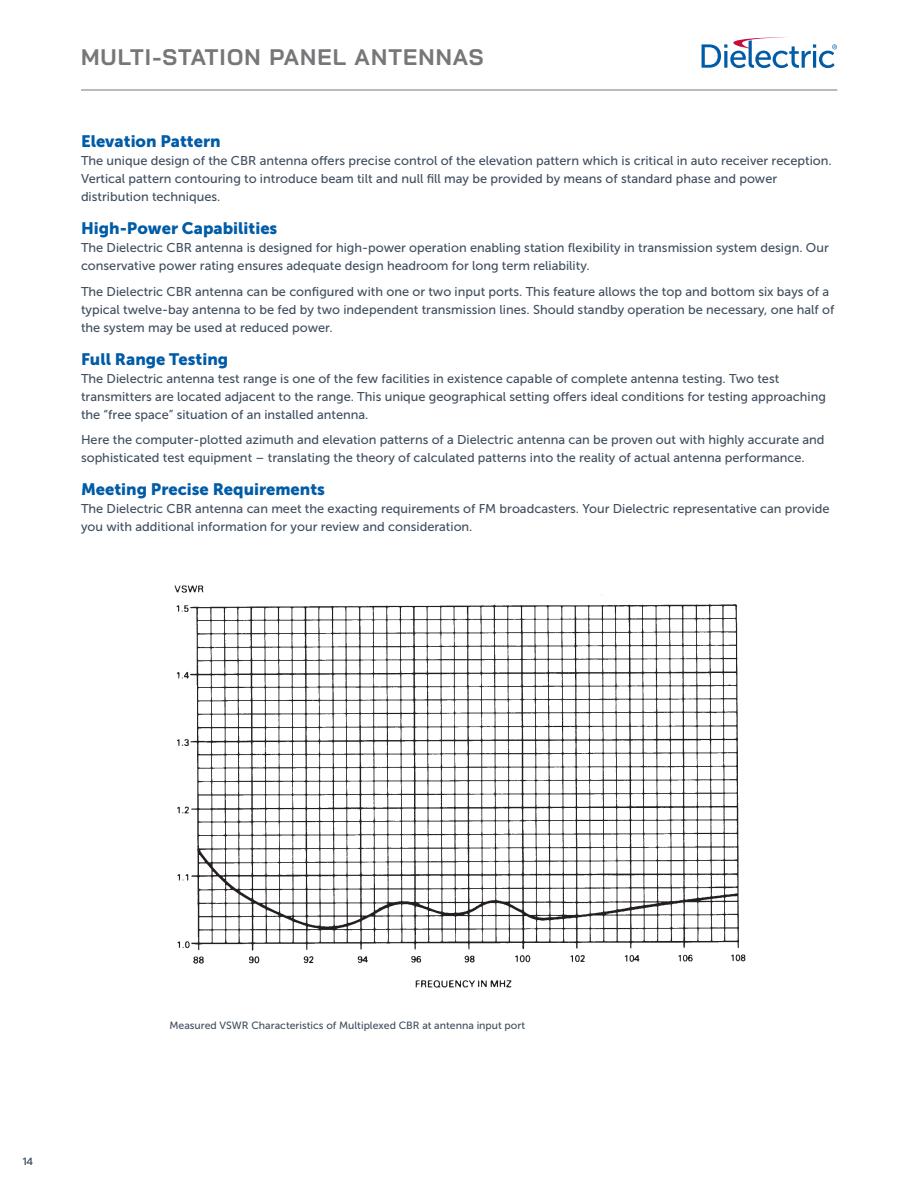
<style>
.page{position:relative;width:918px;height:1188px;background:#fff}
.page>*{position:absolute;margin:0;border:0;box-sizing:border-box;transform-origin:0 0}
.t1{font:700 22.5px "Bai Jamjuree";letter-spacing:.05em;color:#77777a}
.t2{font:16.5px "Museo Sans 900";color:#005ca7}
.t3{font:12.75px/18px "Museo Sans 500";color:#414f5f}
.t4{font:10.5px "Museo Sans 500";color:#414f5f}
.t5{font:600 10.5px "Bai Jamjuree";color:#414f5f}
</style>
<div class="page">
<hr style="left:81px;top:90px;width:756px;height:1px;background:#77777a">
<svg style="left:702px;top:37px;width:135px;height:31px"></svg>
<img style="left:174px;top:585px;width:572px;height:403px">
<p class="t1" style="left:81px;top:44px;width:404px">MULTI-STATION PANEL ANTENNAS</p>
<p class="t2" style="left:81px;top:132px;width:141px">Elevation Pattern</p>
<p class="t3" style="left:81px;top:152px;width:752px">The unique design of the CBR antenna offers precise control of the elevation pattern which is critical in auto receiver reception.<br>Vertical pattern contouring to introduce beam tilt and null fill may be provided by means of standard phase and power distribution techniques.</p>
<p class="t2" style="left:81px;top:219px;width:198px">High-Power Capabilities</p>
<p class="t3" style="left:81px;top:239px;width:749px">The Dielectric CBR antenna is designed for high-power operation enabling station flexibility in transmission system design. Our conservative power rating ensures adequate design headroom for long term reliability.</p>
<p class="t3" style="left:81px;top:283px;width:755px">The Dielectric CBR antenna can be configured with one or two input ports. This feature allows the top and bottom six bays of a typical twelve-bay antenna to be fed by two independent transmission lines. Should standby operation be necessary, one half of the system may be used at reduced power.</p>
<p class="t2" style="left:81px;top:350px;width:149px">Full Range Testing</p>
<p class="t3" style="left:81px;top:370px;width:746px">The Dielectric antenna test range is one of the few facilities in existence capable of complete antenna testing. Two test transmitters are located adjacent to the range. This unique geographical setting offers ideal conditions for testing approaching the “free space” situation of an installed antenna.</p>
<p class="t3" style="left:81px;top:431px;width:745px">Here the computer-plotted azimuth and elevation patterns of a Dielectric antenna can be proven out with highly accurate and sophisticated test equipment – translating the theory of calculated patterns into the reality of actual antenna performance.</p>
<p class="t2" style="left:81px;top:480px;width:246px">Meeting Precise Requirements</p>
<p class="t3" style="left:81px;top:500px;width:750px">The Dielectric CBR antenna can meet the exacting requirements of FM broadcasters. Your Dielectric representative can provide you with additional information for your review and consideration.</p>
<p class="t5" style="left:23px;top:1156px;width:12px">14</p>
<p class="t4" style="left:169px;top:1020px;width:357px">Measured VSWR Characteristics of Multiplexed CBR at antenna input port</p>
</div>
